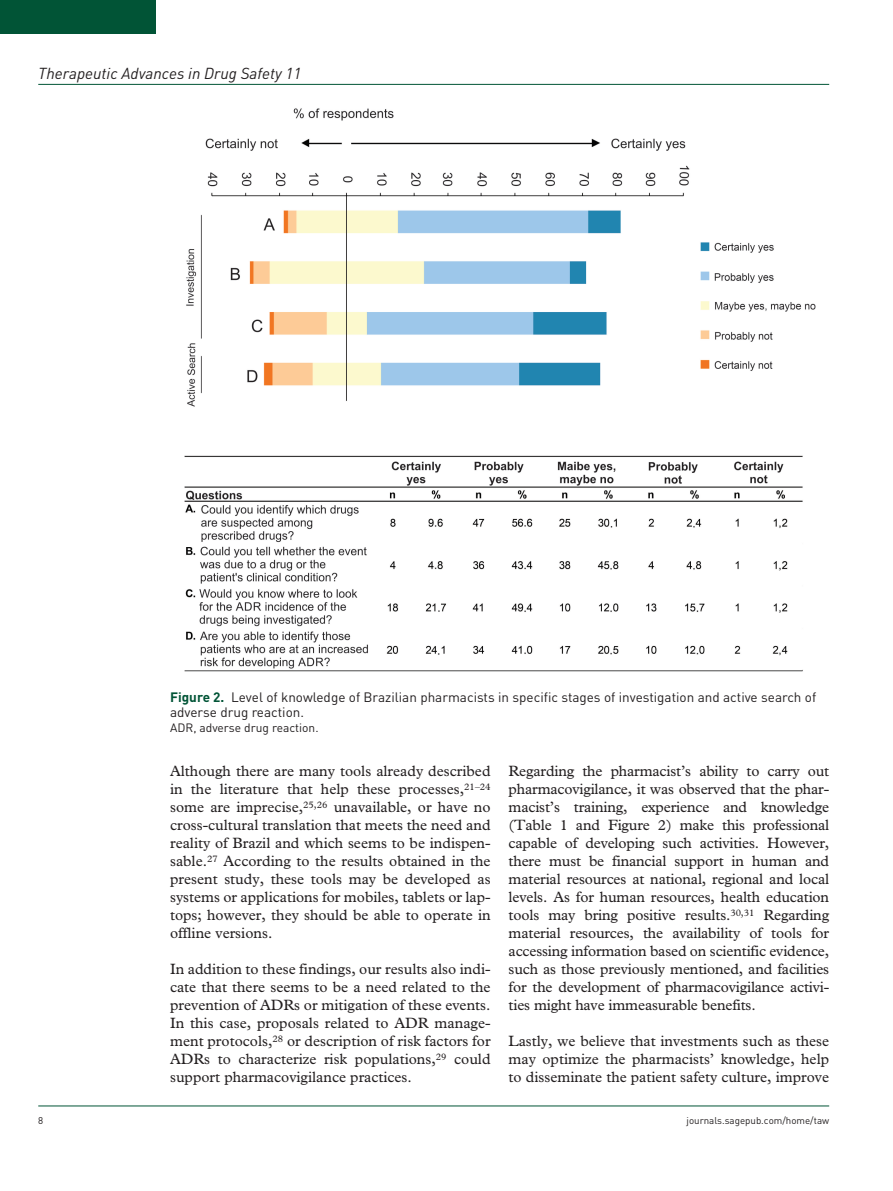
<style>
.page{position:relative;width:893px;height:1191px;background:#fff}
.page>*{position:absolute;margin:0;border:0;box-sizing:border-box;transform-origin:0 0}
.t1{font:italic 15.75px "DIN";color:#231f20}
.t2{font:15px/18px "Plantin Std";color:#231f20;text-align:justify}
.t3{font:13.5px/15.8px "DIN";color:#231f20}
.t4{font:12px "DIN";color:#231f20}
.t5{font:9.75px "DIN";color:#231f20}
.s1{font-weight:700;color:#015436}
</style>
<div class="page">
<hr style="left:38px;top:1105px;width:791px;height:1px;background:#015436">
<div style="left:0;top:0;width:155px;height:34px;background:#015436"></div>
<hr style="left:38px;top:84px;width:791px;height:1px;background:#015436">
<img style="left:184px;top:108px;width:632px;height:564px">
<p class="t1" style="left:38px;top:63px;width:264px">Therapeutic Advances in Drug Safety 11</p>
<p class="t3" style="left:170px;top:688px;width:648px"><span class="s1">Figure 2.</span> Level of knowledge of Brazilian pharmacists in specific stages of investigation and active search of adverse drug reaction.</p>
<p class="t4" style="left:170px;top:719px;width:150px">ADR, adverse drug reaction.</p>
<p class="t2" style="left:170px;top:762px;width:322px">Although there are many tools already described in the literature that help these processes,<sup>21–24 </sup>some are imprecise,<sup>25,26</sup> unavailable, or have no cross-cultural translation that meets the need and reality of Brazil and which seems to be indispen&shy;sable.<sup>27</sup> According to the results obtained in the present study, these tools may be developed as systems or applications for mobiles, tablets or lap&shy;tops; however, they should be able to operate in offline versions.</p>
<p class="t2" style="left:170px;top:960px;width:322px">In addition to these findings, our results also indi&shy;cate that there seems to be a need related to the prevention of ADRs or mitigation of these events.<br>In this case, proposals related to ADR manage&shy;ment protocols,<sup>28</sup> or description of risk factors for ADRs to characterize risk populations,<sup>29</sup> could support pharmacovigilance practices.</p>
<p class="t2" style="left:509px;top:762px;width:322px">Regarding the pharmacist’s ability to carry out pharmacovigilance, it was observed that the phar&shy;macist’s training, experience and knowledge (Table 1 and Figure 2) make this professional capable of developing such activities. However, there must be financial support in human and material resources at national, regional and local levels. As for human resources, health education tools may bring positive results.<sup>30,31</sup> Regarding material resources, the availability of tools for accessing information based on scientific evidence, such as those previously mentioned, and facilities for the development of pharmacovigilance activi&shy;ties might have immeasurable benefits.</p>
<p class="t2" style="left:509px;top:1032px;width:322px">Lastly, we believe that investments such as these may optimize the pharmacists’ knowledge, help to disseminate the patient safety culture, improve</p>
<p class="t5" style="left:38px;top:1114px;width:7px">8</p>
<p class="t5" style="left:687px;top:1114px;width:144px">journals.sagepub.com/home/taw</p>
</div>
